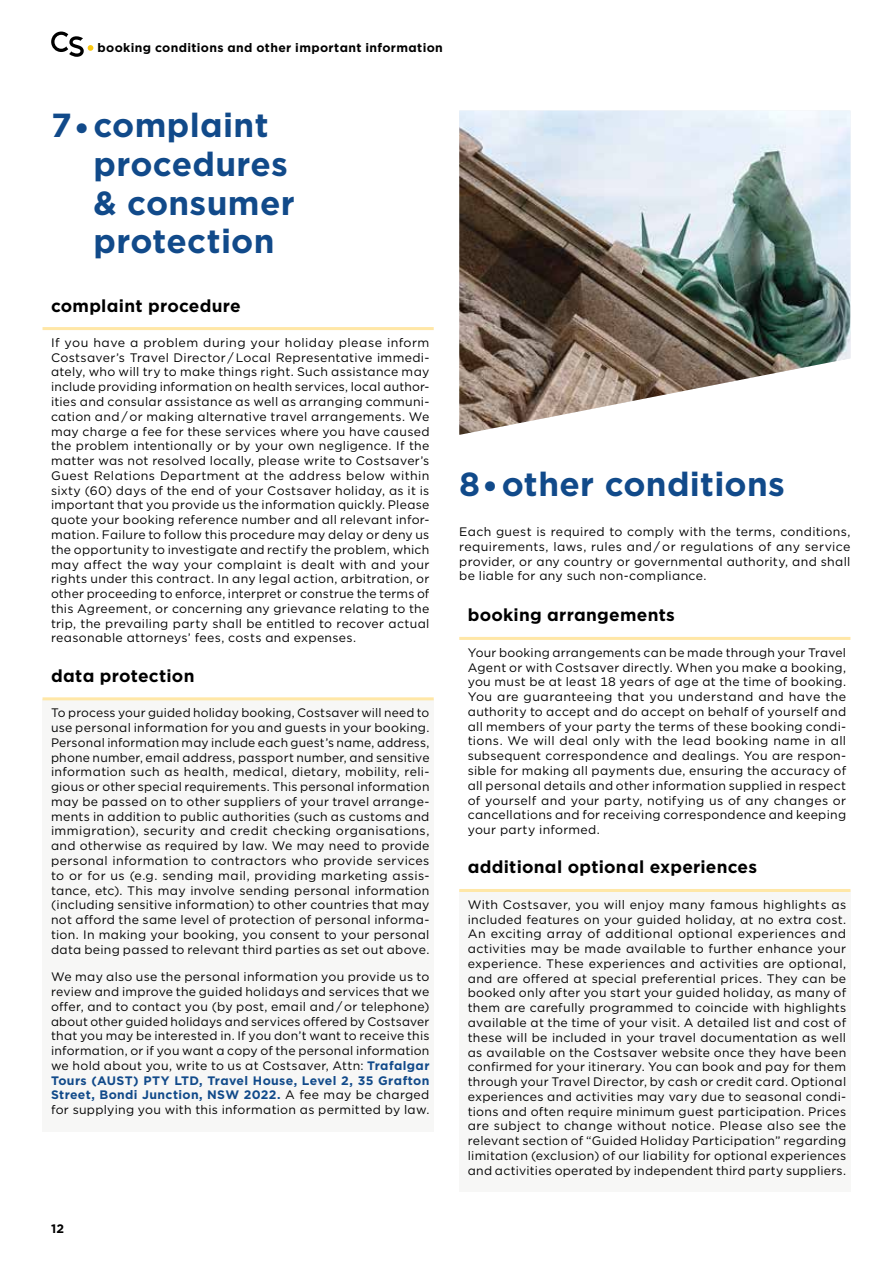
<style>
.page{position:relative;width:893px;height:1263px;background:#fff}
.page>*{position:absolute;margin:0;border:0;box-sizing:border-box;transform-origin:0 0}
.t1{font:700 33.3px/38.7px "Gotham";letter-spacing:.01em;color:#114a8a}
.t2{font:700 17.4px "Gotham";letter-spacing:.015em;color:#000}
.t3{font:12.3px/14.7px "Gotham";letter-spacing:.025em;color:#000;text-align:justify}
.t4{font:700 12.3px "Gotham";letter-spacing:.03em;color:#000}
.s1{font-weight:700;color:#114a8a}
</style>
<div class="page">
<div style="left:43px;top:699px;width:391px;height:432px;background:#f7f7f6"></div>
<hr style="left:43px;top:697px;width:391px;height:3px;background:#ffe7a7">
<hr style="left:43px;top:327px;width:391px;height:3px;background:#ffe7a7">
<div style="left:459px;top:890px;width:391px;height:302px;background:#f7f7f6"></div>
<hr style="left:459px;top:889px;width:391px;height:3px;background:#ffe7a7">
<hr style="left:459px;top:637px;width:391px;height:3px;background:#ffe7a7">
<img style="left:459px;top:111px;width:391px;height:324px">
<svg style="left:51px;top:32px;width:42px;height:25px"></svg>
<p class="t4" style="left:98px;top:39px;width:347px">booking conditions and other important information</p>
<h1 class="t1" style="left:94px;top:106px;width:203px;text-indent:-43px">7•complaint procedures &amp; consumer protection</h1>
<h2 class="t2" style="left:51px;top:294px;width:191px">complaint procedure</h2>
<p class="t3" style="left:51px;top:335px;width:380px">If you have a problem during your holiday please inform Costsaver’s Travel Director / Local Representative immedi&shy;ately, who will try to make things right. Such assistance may include providing information on health services, local author&shy;ities and consular assistance as well as arranging communi&shy;cation and / or making alternative travel arrangements. We may charge a fee for these services where you have caused the problem intentionally or by your own negligence. If the matter was not resolved locally, please write to Costsaver’s Guest Relations Department at the address below within sixty (60) days of the end of your Costsaver holiday, as it is important that you provide us the information quickly. Please quote your booking reference number and all relevant infor&shy;mation. Failure to follow this procedure may delay or deny us the opportunity to investigate and rectify the problem, which may affect the way your complaint is dealt with and your rights under this contract. In any legal action, arbitration, or other proceeding to enforce, interpret or construe the terms of this Agreement, or concerning any grievance relating to the trip, the prevailing party shall be entitled to recover actual reasonable attorneys’ fees, costs and expenses.</p>
<h2 class="t2" style="left:51px;top:664px;width:145px">data protection</h2>
<p class="t3" style="left:51px;top:705px;width:380px">To process your guided holiday booking, Costsaver will need to use personal information for you and guests in your booking.<br>Personal information may include each guest’s name, address, phone number, email address, passport number, and sensitive information such as health, medical, dietary, mobility, reli&shy;gious or other special requirements. This personal information may be passed on to other suppliers of your travel arrange&shy;ments in addition to public authorities (such as customs and immigration), security and credit checking organisations, and otherwise as required by law. We may need to provide personal information to contractors who provide services to or for us (e.g. sending mail, providing marketing assis&shy;tance, etc). This may involve sending personal information (including sensitive information) to other countries that may not afford the same level of protection of personal informa&shy;tion. In making your booking, you consent to your personal data being passed to relevant third parties as set out above.</p>
<p class="t3" style="left:51px;top:969px;width:380px">We may also use the personal information you provide us to review and improve the guided holidays and services that we offer, and to contact you (by post, email and / or telephone) about other guided holidays and services offered by Costsaver that you may be interested in. If you don’t want to receive this information, or if you want a copy of the personal information we hold about you, write to us at Costsaver, Attn: <span class="s1">Trafalgar Tours (AUST) PTY LTD, Travel House, Level 2, 35 Grafton Street, Bondi Junction, NSW 2022.</span> A fee may be charged for supplying you with this information as permitted by law.</p>
<p class="t4" style="left:51px;top:1221px;width:15px">12</p>
<h1 class="t1" style="left:459px;top:464px;width:327px">8•other conditions</h1>
<p class="t3" style="left:459px;top:524px;width:393px">Each guest is required to comply with the terms, conditions, requirements, laws, rules and / or regulations of any service provider, or any country or governmental authority, and shall be liable for any such non-compliance.</p>
<h2 class="t2" style="left:468px;top:604px;width:209px">booking arrangements</h2>
<p class="t3" style="left:468px;top:645px;width:380px">Your booking arrangements can be made through your Travel Agent or with Costsaver directly. When you make a booking, you must be at least 18 years of age at the time of booking.<br>You are guaranteeing that you understand and have the authority to accept and do accept on behalf of yourself and all members of your party the terms of these booking condi&shy;tions. We will deal only with the lead booking name in all subsequent correspondence and dealings. You are respon&shy;sible for making all payments due, ensuring the accuracy of all personal details and other information supplied in respect of yourself and your party, notifying us of any changes or cancellations and for receiving correspondence and keeping your party informed.</p>
<h2 class="t2" style="left:468px;top:856px;width:291px">additional optional experiences</h2>
<p class="t3" style="left:468px;top:897px;width:380px">With Costsaver, you will enjoy many famous highlights as included features on your guided holiday, at no extra cost.<br>An exciting array of additional optional experiences and activities may be made available to further enhance your experience. These experiences and activities are optional, and are offered at special preferential prices. They can be booked only after you start your guided holiday, as many of them are carefully programmed to coincide with highlights available at the time of your visit. A detailed list and cost of these will be included in your travel documentation as well as available on the Costsaver website once they have been confirmed for your itinerary. You can book and pay for them through your Travel Director, by cash or credit card. Optional experiences and activities may vary due to seasonal condi&shy;tions and often require minimum guest participation. Prices are subject to change without notice. Please also see the relevant section of “Guided Holiday Participation” regarding limitation (exclusion) of our liability for optional experiences and activities operated by independent third party suppliers.</p>
</div>
